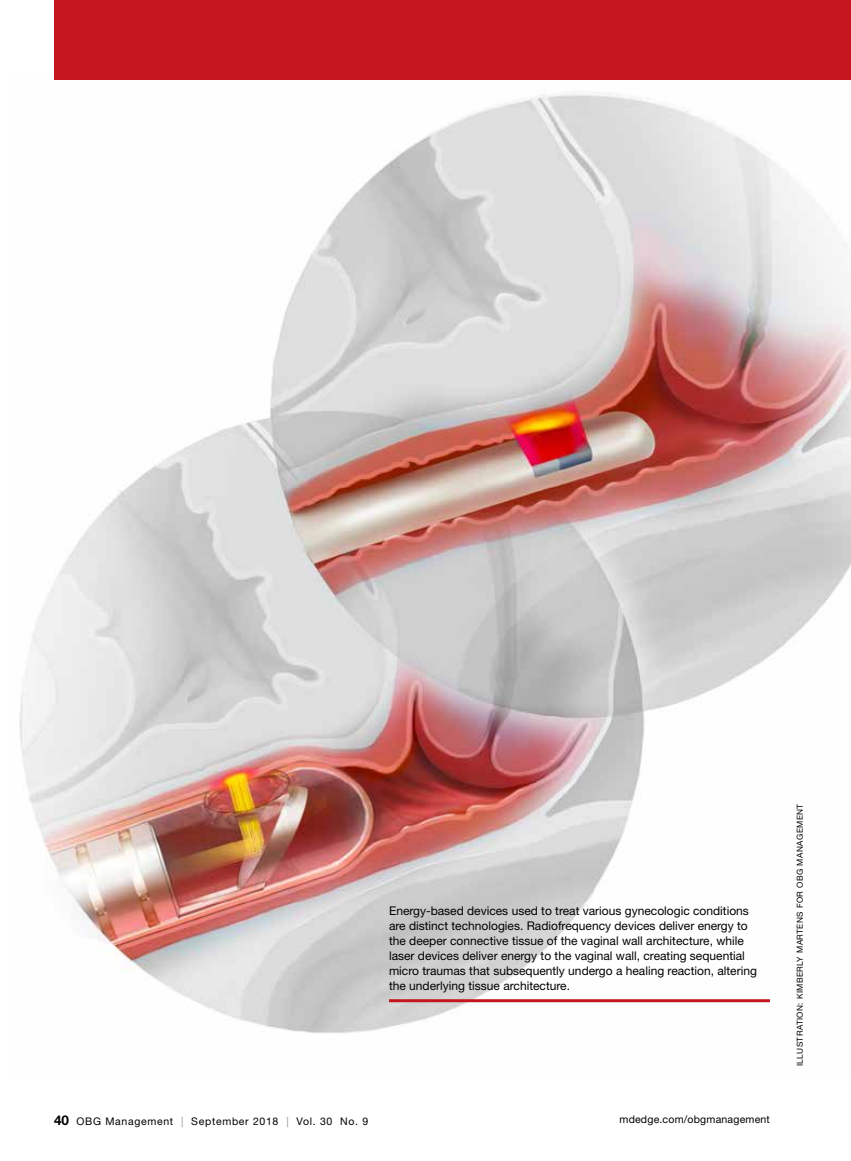
<style>
.page{position:relative;width:851px;height:1161px;background:#fff}
.page>*{position:absolute;margin:0;border:0;box-sizing:border-box;transform-origin:0 0}
.t1{font:12px/15px "Helvetica Neue LT Std";color:#000}
.t2{font:10.5px "Helvetica Neue LT Std";letter-spacing:.065em;color:#000}
.t3{font:10.5px "Helvetica Neue LT Std";letter-spacing:.02em;color:#000}
.t4{font:8.25px "Helvetica Neue LT Std";letter-spacing:.05em;color:#000}
.s1{font-weight:700;font-size:13.5px}
.s2{color:#939598}
</style>
<div class="page">
<img style="left:19px;top:93px;width:831px;height:940px">
<div style="left:54px;top:0;width:796px;height:80px;background:#c4161c"></div>
<hr style="left:389px;top:999px;width:381px;height:3px;background:#c4161c">
<p class="t1" style="left:389px;top:903px;width:369px">Energy-based devices used to treat various gynecologic conditions are distinct technologies. Radiofrequency devices deliver energy to the deeper connective tissue of the vaginal wall architecture, while laser devices deliver energy to the vaginal wall, creating sequential micro traumas that subsequently undergo a healing reaction, altering the underlying tissue architecture.</p>
<p class="t2" style="left:54px;top:1115px;width:316px"><span class="s1">40</span> OBG Management <span class="s2">|</span> September 2018 <span class="s2">|</span> Vol. 30 No. 9</p>
<p class="t3" style="left:619px;top:1114px;width:152px">mdedge.com/obgmanagement</p>
<p class="t4" style="left:795px;top:1066px;width:264px;rotate:-90deg">ILLUSTRATION: KIMBERLY MARTENS FOR OBG MANAGEMENT</p>
</div>
